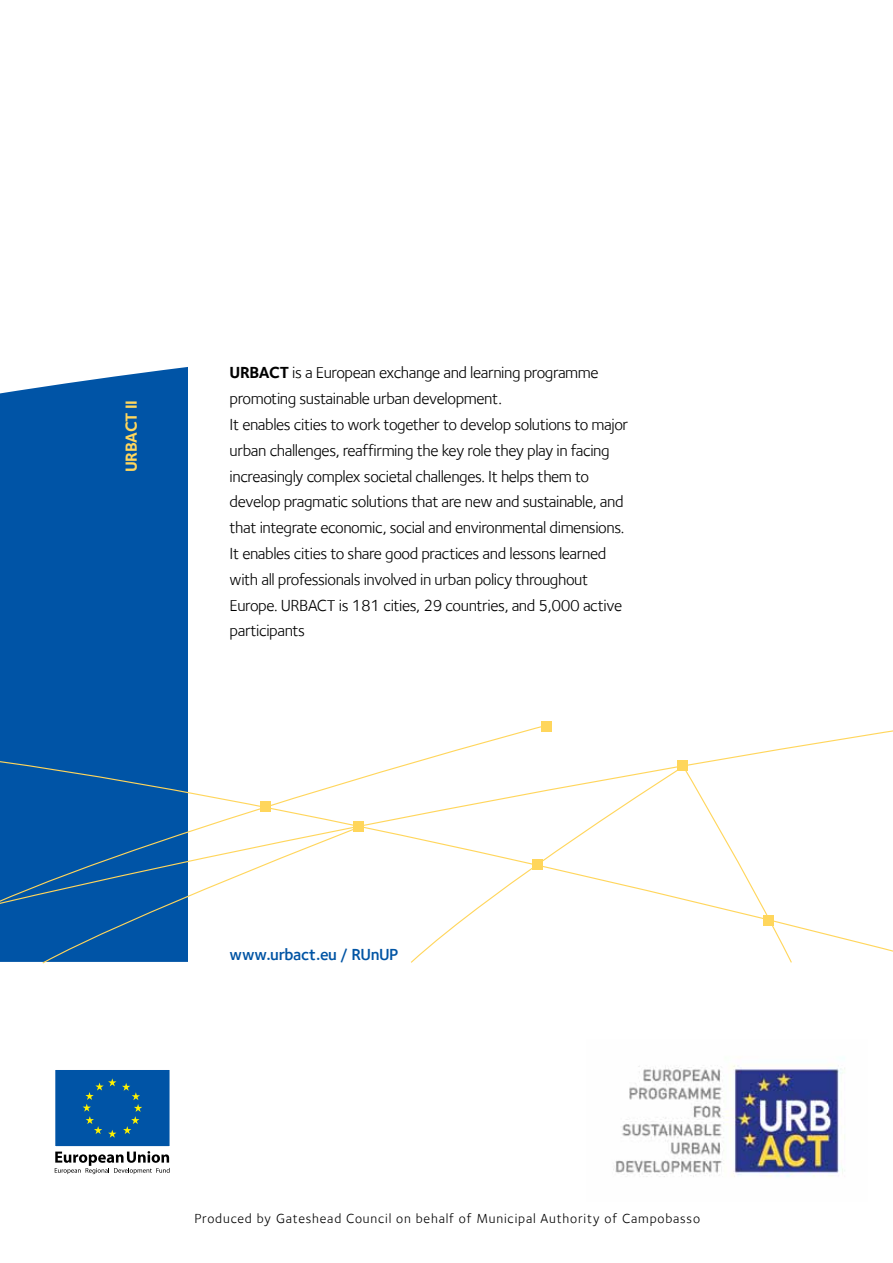
<style>
.page{position:relative;width:893px;height:1263px;background:#fff}
.page>*{position:absolute;margin:0;border:0;box-sizing:border-box;transform-origin:0 0}
.t1{font:16.5px/25.8px "Foundry Sterling";letter-spacing:-.025em;color:#000}
.t2{font:600 16.5px "Foundry Sterling";letter-spacing:-.025em;color:#0054a4}
.t3{font:700 16.5px "Foundry Sterling";letter-spacing:-.025em;color:#ffd75d}
.t4{font:13.5px "Foundry Sterling";letter-spacing:.06em;color:#000}
.s1{font-weight:700}
</style>
<div class="page">
<div style="left:0;top:367px;width:188px;height:595px;background:#0054a6"></div>
<svg style="left:41px;top:954px;width:147px;height:10px"></svg>
<svg style="left:0;top:759px;width:893px;height:195px"></svg>
<svg style="left:683px;top:766px;width:110px;height:197px"></svg>
<svg style="left:0;top:724px;width:549px;height:181px"></svg>
<div style="left:677px;top:760px;width:10px;height:11px;background:#ffd65c"></div>
<div style="left:541px;top:721px;width:10px;height:10px;background:#ffd65c"></div>
<div style="left:353px;top:821px;width:11px;height:11px;background:#ffd65c"></div>
<div style="left:260px;top:801px;width:11px;height:11px;background:#ffd65c"></div>
<div style="left:533px;top:859px;width:10px;height:11px;background:#ffd65c"></div>
<div style="left:763px;top:915px;width:11px;height:10px;background:#ffd65c"></div>
<svg style="left:55px;top:1151px;width:115px;height:23px"></svg>
<div style="left:55px;top:1069px;width:115px;height:78px;background:#0054a6"></div>
<div style="left:54px;top:1069px;width:117px;height:78px;border:1px solid #fff"></div>
<svg style="left:122px;top:1083px;width:20px;height:51px"></svg>
<svg style="left:83px;top:1078px;width:33px;height:60px"></svg>
<img style="left:613px;top:1064px;width:232px;height:113px">
<p class="t3" style="left:121px;top:472px;width:73px;rotate:-90deg">URBACT II</p>
<p class="t1" style="left:230px;top:360px;width:400px"><span class="s1">URBACT</span> is a European exchange and learning programme promoting sustainable urban development.<br>It enables cities to work together to develop solutions to major urban challenges, reaffirming the key role they play in facing increasingly complex societal challenges. It helps them to develop pragmatic solutions that are new and sustainable, and that integrate economic, social and environmental dimensions.<br>It enables cities to share good practices and lessons learned with all professionals involved in urban policy throughout Europe. URBACT is 181 cities, 29 countries, and 5,000 active participants</p>
<p class="t2" style="left:230px;top:944px;width:171px">www.urbact.eu / RUnUP</p>
<p class="t4" style="left:194px;top:1211px;width:507px">Produced by Gateshead Council on behalf of Municipal Authority of Campobasso</p>
</div>
